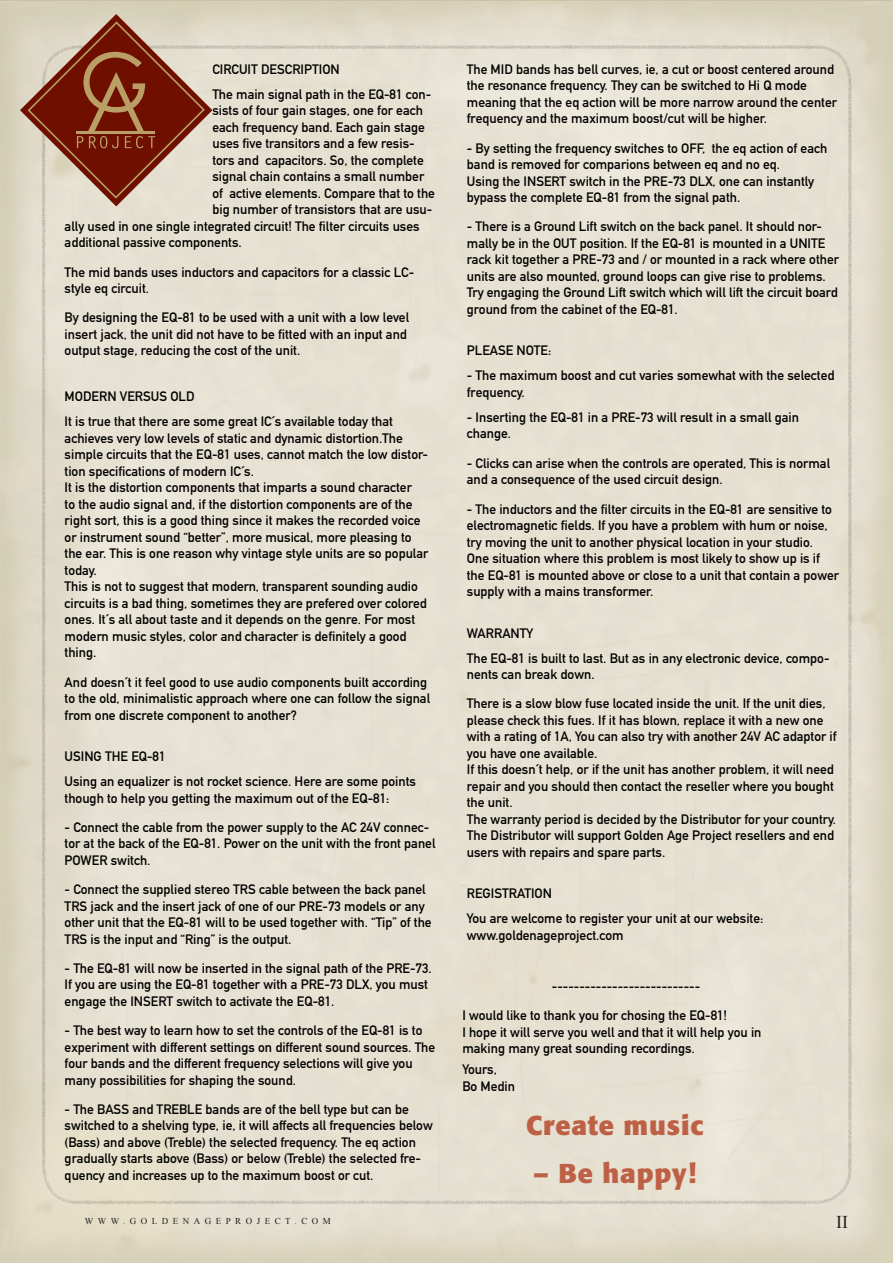
<style>
.page{position:relative;width:893px;height:1263px;background:#fff}
.page>*{position:absolute;margin:0;border:0;box-sizing:border-box;transform-origin:0 0}
.t1{font:700 27px "Formata";letter-spacing:.03em;color:#be6045}
.t2{font:18px "Times New Roman";color:#231f20}
.t3{font:13.5px/16.5px "DIN Mittelschrift";color:#000}
.t4{font:9px "Times New Roman";letter-spacing:.5em;color:#231f20}
</style>
<div class="page">
<hr style="left:0;top:0;width:893px;height:1px;background:#c2b896">
<hr style="left:892px;top:0;width:1px;height:1263px;background:#d9d2bc">
<svg style="left:20px;top:14px;width:192px;height:192px;background:#ac7e6b"></svg>
<hr style="left:77px;top:131px;width:78px;height:3px;background:#b99f66">
<p class="t3" style="left:212px;top:61px;width:129px">CIRCUIT DESCRIPTION</p>
<p class="t3" style="left:212px;top:86px;width:220px">The main signal path in the EQ-81 con-</p>
<p class="t3" style="left:212px;top:103px;width:212px">sists of four gain stages, one for each</p>
<p class="t3" style="left:212px;top:119px;width:214px">each frequency band. Each gain stage</p>
<p class="t3" style="left:212px;top:136px;width:204px">uses five transitors and a few resis-</p>
<p class="t3" style="left:212px;top:152px;width:213px">tors and capacitors. So, the complete</p>
<p class="t3" style="left:212px;top:169px;width:213px">signal chain contains a small number</p>
<p class="t3" style="left:212px;top:185px;width:224px">of active elements. Compare that to the</p>
<p class="t3" style="left:212px;top:202px;width:221px">big number of transistors that are usu-</p>
<p class="t3" style="left:65px;top:218px;width:356px">ally used in one single integrated circuit! The filter circuits uses</p>
<p class="t3" style="left:65px;top:235px;width:179px">additional passive components.</p>
<p class="t3" style="left:65px;top:264px;width:351px">The mid bands uses inductors and capacitors for a classic LC&shy;style eq circuit.</p>
<p class="t3" style="left:65px;top:310px;width:346px">By designing the EQ-81 to be used with a unit with a low level insert jack, the unit did not have to be fitted with an input and output stage, reducing the cost of the unit.</p>
<p class="t3" style="left:65px;top:388px;width:131px">MODERN VERSUS OLD</p>
<p class="t3" style="left:65px;top:413px;width:365px">It is true that there are some great IC´s available today that achieves very low levels of static and dynamic distortion.The simple circuits that the EQ-81 uses, cannot match the low distor&shy;tion specifications of modern IC´s.<br>It is the distortion components that imparts a sound character<br>to the audio signal and, if the distortion components are of the right sort, this is a good thing since it makes the recorded voice or instrument sound “better”, more musical, more pleasing to the ear. This is one reason why vintage style units are so popular today.<br>This is not to suggest that modern, transparent sounding audio circuits is a bad thing, sometimes they are prefered over colored ones. It´s all about taste and it depends on the genre. For most modern music styles, color and character is definitely a good thing.</p>
<p class="t3" style="left:65px;top:674px;width:367px">And doesn´t it feel good to use audio components built according to the old, minimalistic approach where one can follow the signal from one discrete component to another?</p>
<p class="t3" style="left:65px;top:748px;width:102px">USING THE EQ-81</p>
<p class="t3" style="left:65px;top:773px;width:353px">Using an equalizer is not rocket science. Here are some points though to help you getting the maximum out of the EQ-81:</p>
<p class="t3" style="left:65px;top:819px;width:372px">- Connect the cable from the power supply to the AC 24V connec&shy;tor at the back of the EQ-81. Power on the unit with the front panel<br>POWER switch.</p>
<p class="t3" style="left:65px;top:881px;width:369px">- Connect the supplied stereo TRS cable between the back panel TRS jack and the insert jack of one of our PRE-73 models or any other unit that the EQ-81 will to be used together with. “Tip” of the TRS is the input and “Ring” is the output.</p>
<p class="t3" style="left:65px;top:960px;width:369px">- The EQ-81 will now be inserted in the signal path of the PRE-73.<br>If you are using the EQ-81 together with a PRE-73 DLX, you must engage the INSERT switch to activate the EQ-81.</p>
<p class="t3" style="left:65px;top:1022px;width:372px">- The best way to learn how to set the controls of the EQ-81 is to experiment with different settings on different sound sources. The four bands and the different frequency selections will give you many possibilities for shaping the sound.</p>
<p class="t3" style="left:65px;top:1101px;width:370px">- The BASS and TREBLE bands are of the bell type but can be switched to a shelving type, ie, it will affects all frequencies below (Bass) and above (Treble) the selected frequency. The eq action gradually starts above (Bass) or below (Treble) the selected fre&shy;quency and increases up to the maximum boost or cut.</p>
<p class="t3" style="left:467px;top:61px;width:372px">The MID bands has bell curves, ie, a cut or boost centered around the resonance frequency. They can be switched to Hi Q mode meaning that the eq action will be more narrow around the center frequency and the maximum boost/cut will be higher.</p>
<p class="t3" style="left:467px;top:140px;width:362px">- By setting the frequency switches to OFF, the eq action of each band is removed for comparions between eq and no eq.<br>Using the INSERT switch in the PRE-73 DLX, one can instantly bypass the complete EQ-81 from the signal path.</p>
<p class="t3" style="left:467px;top:219px;width:374px">- There is a Ground Lift switch on the back panel. It should nor&shy;mally be in the OUT position. If the EQ-81 is mounted in a UNITE rack kit together a PRE-73 and / or mounted in a rack where other units are also mounted, ground loops can give rise to problems.<br>Try engaging the Ground Lift switch which will lift the circuit board ground from the cabinet of the EQ-81.</p>
<p class="t3" style="left:467px;top:343px;width:86px">PLEASE NOTE:</p>
<p class="t3" style="left:467px;top:368px;width:369px">- The maximum boost and cut varies somewhat with the selected frequency.</p>
<p class="t3" style="left:467px;top:409px;width:334px">- Inserting the EQ-81 in a PRE-73 will result in a small gain change.</p>
<p class="t3" style="left:467px;top:455px;width:365px">- Clicks can arise when the controls are operated, This is normal and a consequence of the used circuit design.</p>
<p class="t3" style="left:467px;top:501px;width:374px">- The inductors and the filter circuits in the EQ-81 are sensitive to electromagnetic fields. If you have a problem with hum or noise, try moving the unit to another physical location in your studio.<br>One situation where this problem is most likely to show up is if the EQ-81 is mounted above or close to a unit that contain a power supply with a mains transformer.</p>
<p class="t3" style="left:467px;top:625px;width:68px">WARRANTY</p>
<p class="t3" style="left:467px;top:650px;width:364px">The EQ-81 is built to last. But as in any electronic device, compo&shy;nents can break down.</p>
<p class="t3" style="left:467px;top:695px;width:371px">There is a slow blow fuse located inside the unit. If the unit dies, please check this fues. If it has blown, replace it with a new one with a rating of 1A, You can also try with another 24V AC adaptor if you have one available.<br>If this doesn´t help, or if the unit has another problem, it will need repair and you should then contact the reseller where you bought the unit.<br>The warranty period is decided by the Distributor for your country.<br>The Distributor will support Golden Age Project resellers and end users with repairs and spare parts.</p>
<p class="t3" style="left:467px;top:885px;width:87px">REGISTRATION</p>
<p class="t3" style="left:467px;top:910px;width:298px">You are welcome to register your unit at our website: www.goldenageproject.com</p>
<p class="t3" style="left:552px;top:978px;width:150px">---------------------------</p>
<p class="t3" style="left:462px;top:1007px;width:301px">I would like to thank you for chosing the EQ-81!<br>I hope it will serve you well and that it will help you in making many great sounding recordings.</p>
<p class="t3" style="left:462px;top:1061px;width:54px">Yours,<br>Bo Medin</p>
<p class="t1" style="left:526px;top:1109px;width:179px">Create music</p>
<p class="t1" style="left:533px;top:1157px;width:164px">– Be happy!</p>
<p class="t4" style="left:85px;top:1214px;width:247px">WWW.GOLDENAGEPROJECT.COM</p>
<p class="t2" style="left:836px;top:1210px;width:13px">II</p>
</div>
